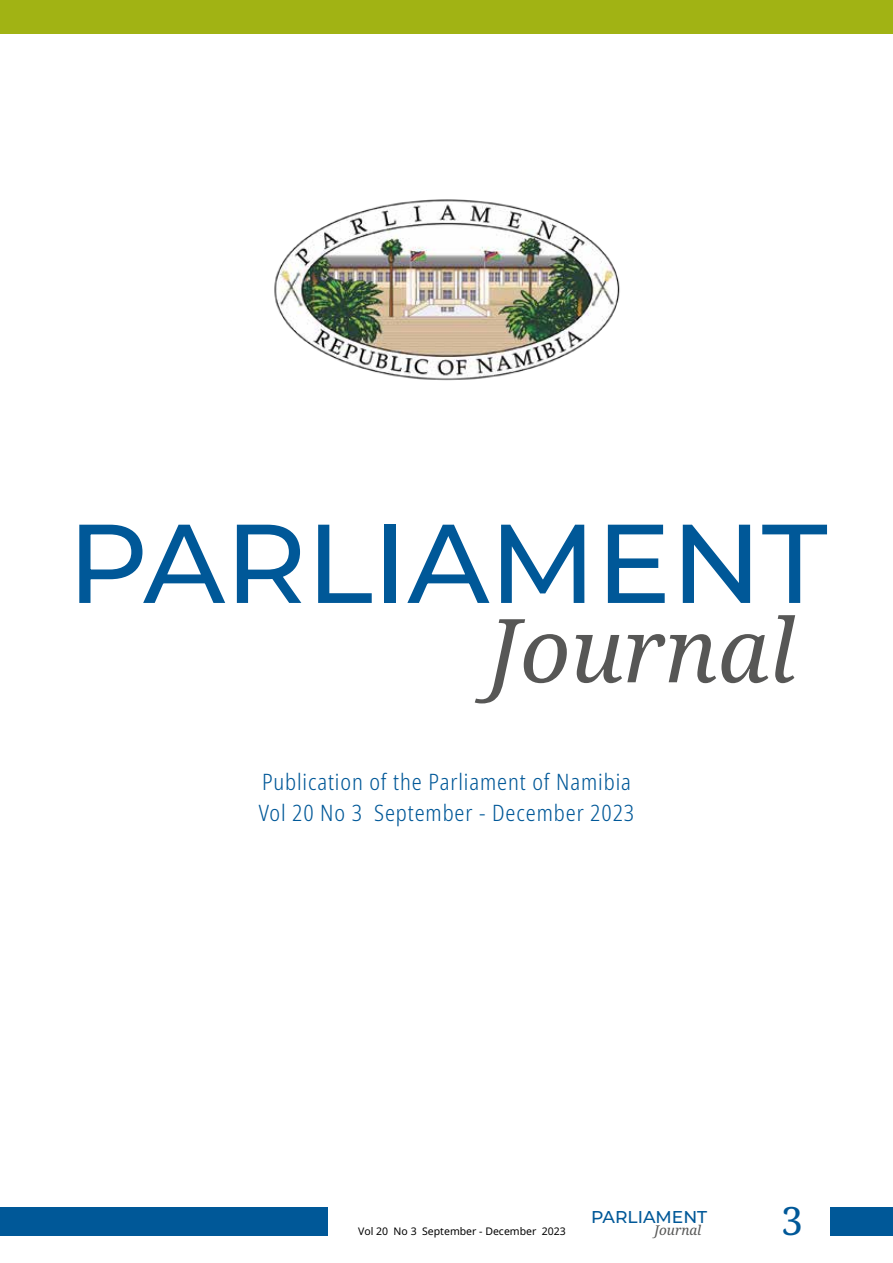
<style>
.page{position:relative;width:893px;height:1263px;background:#fff}
.page>*{position:absolute;margin:0;border:0;box-sizing:border-box;transform-origin:0 0}
.t1{font:500 111.75px "Montserrat";color:#005898}
.t2{font:italic 88.2px "Noto Serif";color:#575756}
.t3{font:39px "Noto Serif";color:#005898}
.t4{font:300 condensed 22.5px/31.5px "Noto Sans";letter-spacing:.04em;color:#005898}
.t5{font:500 17.1px "Montserrat";color:#005898}
.t6{font:italic 13.5px "Noto Serif";color:#575756}
.t7{font:10.5px "Noto Sans";color:#000}
</style>
<div class="page">
<div style="left:831px;top:1206px;width:62px;height:29px;background:#005898"></div>
<div style="left:0;top:1206px;width:327px;height:29px;background:#005898"></div>
<div style="left:0;top:0;width:893px;height:34px;background:#a1b314"></div>
<img style="left:274px;top:199px;width:346px;height:182px">
<h1 class="t1" style="left:68px;top:485px;width:761px">PARLIAMENT</h1>
<h2 class="t2" style="left:488px;top:590px;width:309px">Journal</h2>
<p class="t4" style="left:259px;top:766px;width:377px">Publication of the Parliament of Namibia<br>Vol 20 No 3 September - December 2023</p>
<p class="t7" style="left:358px;top:1225px;width:209px">Vol 20 No 3 September - December 2023</p>
<p class="t5" style="left:591px;top:1205px;width:118px">PARLIAMENT</p>
<p class="t6" style="left:654px;top:1221px;width:49px">Journal</p>
<h3 class="t3" style="left:781px;top:1194px;width:23px">3</h3>
</div>
